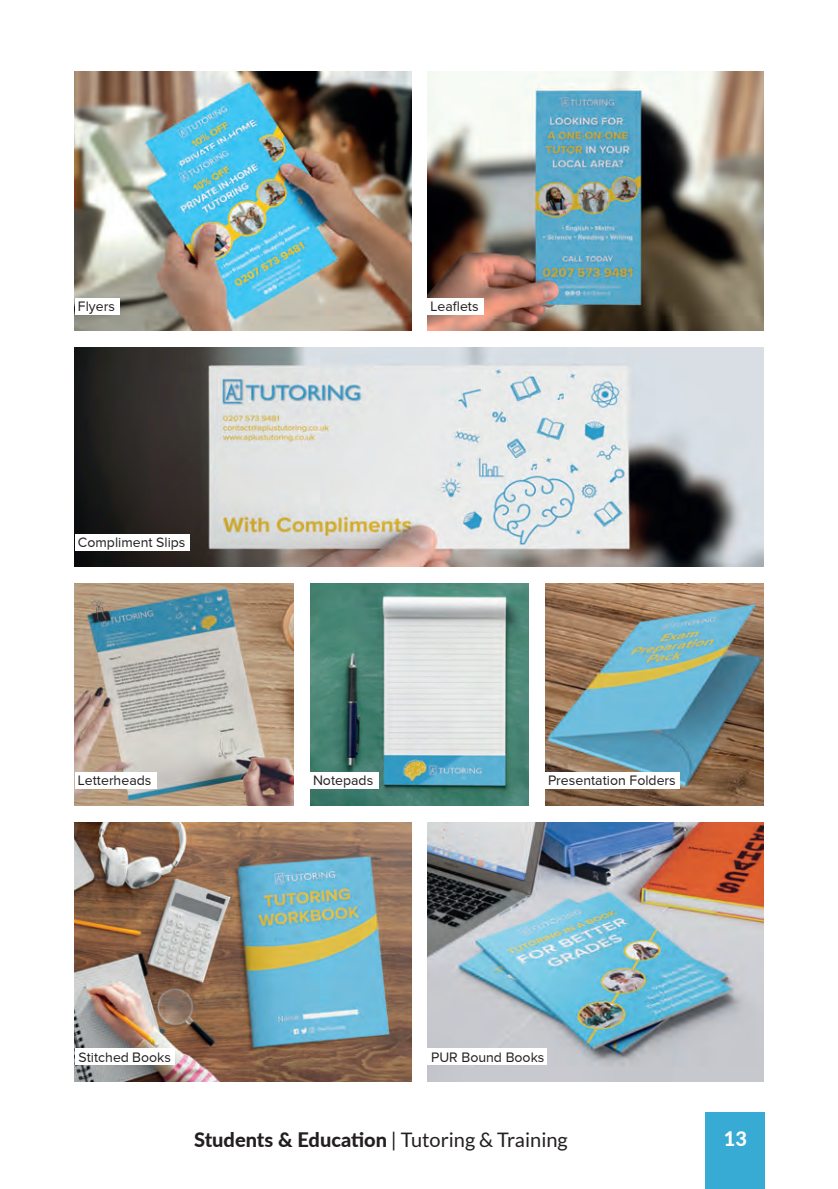
<style>
.page{position:relative;width:838px;height:1189px;background:#fff}
.page>*{position:absolute;margin:0;border:0;box-sizing:border-box;transform-origin:0 0}
.t1{font:800 20px "Lato";color:#231f20}
.t2{font:800 20px "Lato";color:#fff}
.t3{font:14.2px "Proxima Nova";color:#231f20}
.t4{font:700 14.2px "Proxima Nova";color:#231f20}
.s1{font-weight:400}
</style>
<div class="page">
<img style="left:75px;top:347px;width:688px;height:220px">
<img style="left:75px;top:583px;width:218px;height:222px">
<img style="left:545px;top:583px;width:218px;height:222px">
<img style="left:310px;top:583px;width:218px;height:222px">
<img style="left:427px;top:822px;width:336px;height:259px">
<img style="left:75px;top:822px;width:337px;height:259px">
<img style="left:427px;top:71px;width:336px;height:260px">
<img style="left:75px;top:71px;width:337px;height:260px">
<div style="left:75px;top:298px;width:44px;height:16px;background:#fff"></div>
<div style="left:427px;top:298px;width:57px;height:16px;background:#fff"></div>
<div style="left:75px;top:534px;width:114px;height:16px;background:#fff"></div>
<div style="left:75px;top:772px;width:81px;height:16px;background:#fff"></div>
<div style="left:310px;top:772px;width:68px;height:16px;background:#fff"></div>
<div style="left:545px;top:772px;width:135px;height:16px;background:#fff"></div>
<div style="left:75px;top:1048px;width:99px;height:17px;background:#fff"></div>
<div style="left:427px;top:1048px;width:120px;height:17px;background:#fff"></div>
<div style="left:705px;top:1112px;width:60px;height:76px;background:#37abd3"></div>
<p class="t3" style="left:78px;top:298px;width:38px">Flyers</p>
<p class="t3" style="left:430px;top:298px;width:50px">Leaflets</p>
<p class="t3" style="left:78px;top:534px;width:109px">Compliment Slips</p>
<p class="t3" style="left:78px;top:772px;width:75px">Letterheads</p>
<p class="t3" style="left:313px;top:772px;width:62px">Notepads</p>
<p class="t3" style="left:548px;top:772px;width:129px">Presentation Folders</p>
<p class="t3" style="left:79px;top:1048px;width:94px">Stitched Books</p>
<p class="t3" style="left:431px;top:1048px;width:115px">PUR Bound Books</p>
<p class="t4" style="left:316px;top:1126px;width:208px">Students &amp; Education | <span class="s1">Tutoring</span></p>
<h1 class="t1" style="left:194px;top:1124px;width:375px">Students &amp; Education <span class="s1">| Tutoring &amp; Training</span></h1>
<h1 class="t2" style="left:724px;top:1123px;width:25px">13</h1>
</div>
